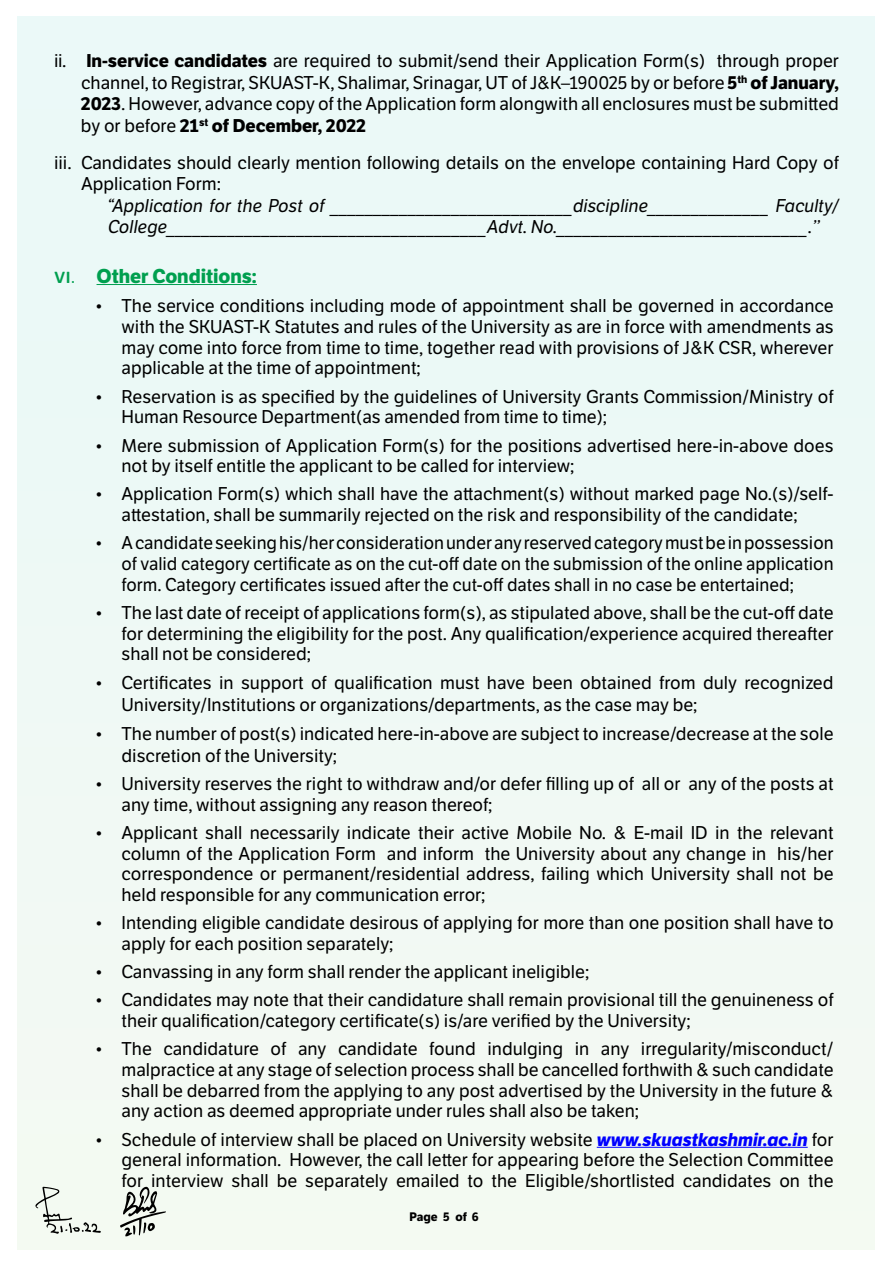
<style>
.page{position:relative;width:893px;height:1263px;background:#fff}
.page>*{position:absolute;margin:0;border:0;box-sizing:border-box;transform-origin:0 0}
.t1{font:700 19.5px "LFT Etica";color:#009f4f}
.t2{font:18px/20.7px "LFT Etica";color:#000}
.t3{font:italic 18px/21.6px "LFT Etica";color:#000}
.t4{font:700 12px "LFT Etica";color:#000}
.s1{font-weight:700}
.s2{font-family:"Calibri";font-size:18px}
.s3{font-family:"Calibri";font-weight:400;font-size:18px}
.s4{font-weight:700;font-style:italic;color:#00f}
</style>
<div class="page">
<div style="left:17px;top:16px;width:857px;height:1233px;background:#eff9f5"></div>
<hr style="left:97px;top:284px;width:160px;height:1px;background:#009f4f">
<hr style="left:597px;top:1147px;width:211px;height:1px;background:#00f">
<svg style="left:35px;top:1187px;width:66px;height:47px"></svg>
<svg style="left:120px;top:1186px;width:46px;height:50px"></svg>
<p class="t2" style="left:81px;top:50px;width:759px;line-height:21.6px;text-align:justify;text-indent:-27px">ii. <span class="s1">In-service candidates</span> are required to submit/send their Application Form(s) through proper channel, to Registrar, SKUAST-K, Shalimar, Srinagar, UT of J&amp;K–190025 by or before <span class="s1">5</span><sup>th</sup> <span class="s1">of January, 2023</span>. However, advance copy of the Application form alongwith all enclosures must be submitted by or before <span class="s1">21</span><sup>st</sup> <span class="s1">of December, 2022</span></p>
<p class="t2" style="left:81px;top:152px;width:759px;line-height:21.6px;text-indent:-27px">iii. Candidates should clearly mention following details on the envelope containing Hard Copy of<br>Application Form:</p>
<p class="t3" style="left:108px;top:195px;width:733px">“Application for the Post of ____________________________discipline______________ Faculty/<br>College_____________________________________Advt. No._____________________________.’’</p>
<p class="t1" style="left:54px;top:264px;width:204px"><span class="s2">VI</span><span class="s3">.</span> Other Conditions:</p>
<p class="t2" style="left:122px;top:296px;width:714px;text-align:justify;text-indent:-27px">• The service conditions including mode of appointment shall be governed in accordance with the SKUAST-K Statutes and rules of the University as are in force with amendments as may come into force from time to time, together read with provisions of J&amp;K CSR, wherever applicable at the time of appointment;</p>
<p class="t2" style="left:122px;top:386px;width:713px;text-indent:-27px">• Reservation is as specified by the guidelines of University Grants Commission/Ministry of<br>Human Resource Department(as amended from time to time);</p>
<p class="t2" style="left:122px;top:435px;width:714px;text-indent:-27px">• Mere submission of Application Form(s) for the positions advertised here-in-above does not by itself entitle the applicant to be called for interview;</p>
<p class="t2" style="left:94px;top:484px;width:740px;text-align:center">• Application Form(s) which shall have the attachment(s) without marked page No.(s)/self&shy;attestation, shall be summarily rejected on the risk and responsibility of the candidate;</p>
<p class="t2" style="left:122px;top:533px;width:714px;text-align:justify;text-indent:-27px">• A candidate seeking his/her consideration under any reserved category must be in possession of valid category certificate as on the cut-off date on the submission of the online application form. Category certificates issued after the cut-off dates shall in no case be entertained;</p>
<p class="t2" style="left:122px;top:603px;width:714px;text-align:justify;text-indent:-27px">• The last date of receipt of applications form(s), as stipulated above, shall be the cut-off date for determining the eligibility for the post. Any qualification/experience acquired thereafter shall not be considered;</p>
<p class="t2" style="left:122px;top:673px;width:714px;line-height:21.6px;text-indent:-27px">• Certificates in support of qualification must have been obtained from duly recognized<br>University/Institutions or organizations/departments, as the case may be;</p>
<p class="t2" style="left:122px;top:723px;width:713px;line-height:21.6px;text-indent:-27px">• The number of post(s) indicated here-in-above are subject to increase/decrease at the sole discretion of the University;</p>
<p class="t2" style="left:122px;top:774px;width:713px;text-indent:-27px">• University reserves the right to withdraw and/or defer filling up of all or any of the posts at any time, without assigning any reason thereof;</p>
<p class="t2" style="left:122px;top:822px;width:714px;text-align:justify;text-indent:-27px">• Applicant shall necessarily indicate their active Mobile No. &amp; E-mail ID in the relevant column of the Application Form and inform the University about any change in his/her correspondence or permanent/residential address, failing which University shall not be held responsible for any communication error;</p>
<p class="t2" style="left:122px;top:913px;width:714px;text-indent:-27px">• Intending eligible candidate desirous of applying for more than one position shall have to apply for each position separately;</p>
<p class="t2" style="left:94px;top:962px;width:496px">• Canvassing in any form shall render the applicant ineligible;</p>
<p class="t2" style="left:122px;top:990px;width:714px;text-indent:-27px">• Candidates may note that their candidature shall remain provisional till the genuineness of their qualification/category certificate(s) is/are verified by the University;</p>
<p class="t2" style="left:122px;top:1039px;width:714px;text-align:justify;text-indent:-27px">• The candidature of any candidate found indulging in any irregularity/misconduct/ malpractice at any stage of selection process shall be cancelled forthwith &amp; such candidate shall be debarred from the applying to any post advertised by the University in the future &amp; any action as deemed appropriate under rules shall also be taken;</p>
<p class="t2" style="left:122px;top:1129px;width:714px;text-align:justify;text-indent:-27px">• Schedule of interview shall be placed on University website <span class="s4">www.skuastkashmir.ac.in</span> for general information. However, the call letter for appearing before the Selection Committee for interview shall be separately emailed to the Eligible/shortlisted candidates on the</p>
<p class="t4" style="left:410px;top:1209px;width:71px">Page 5 of 6</p>
</div>
